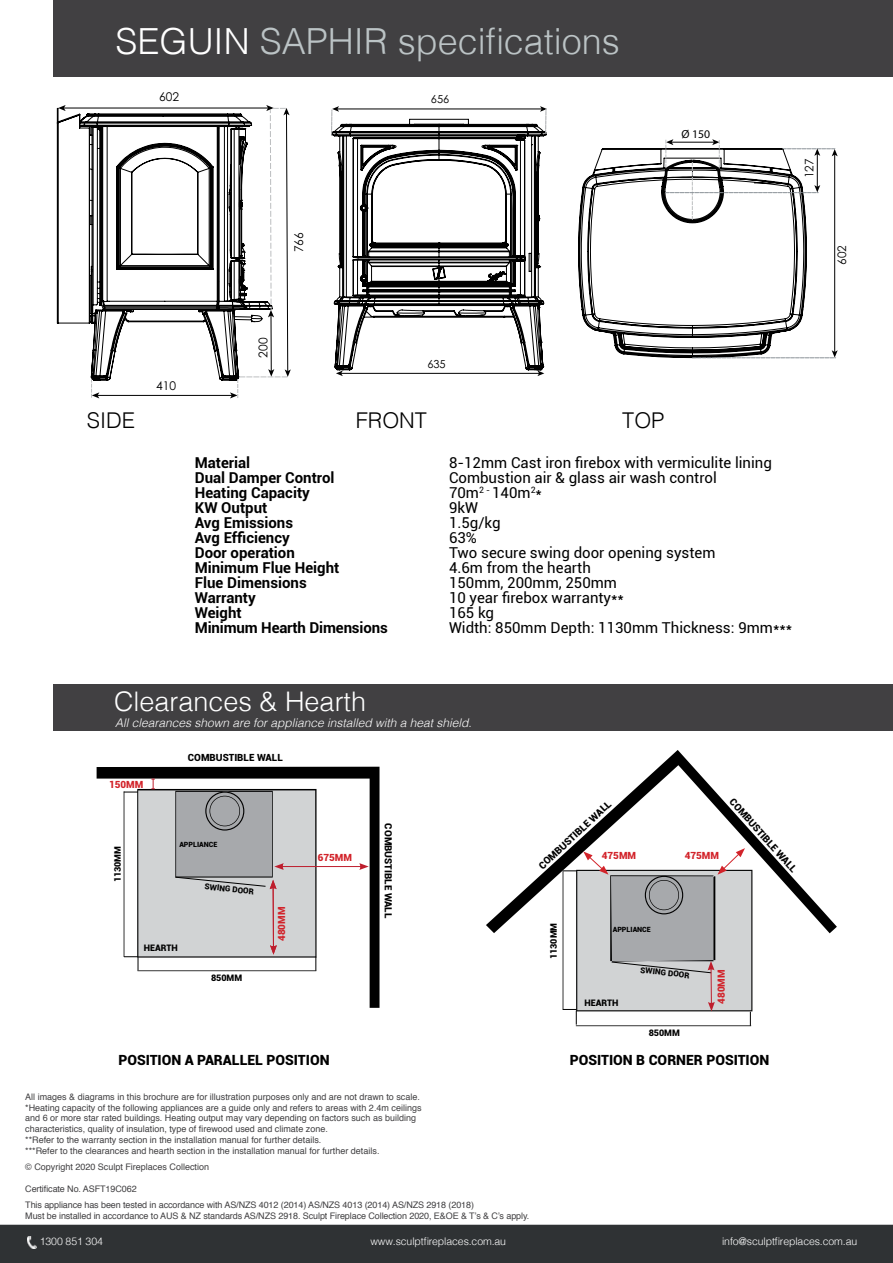
<style>
.page{position:relative;width:893px;height:1263px;background:#fff}
.page>*{position:absolute;margin:0;border:0;box-sizing:border-box;transform-origin:0 0}
.t1{font:300 36px "Helvetica";color:#bbc3c5}
.t2{font:300 27px "Helvetica";color:#fff}
.t3{font:300 21.75px "Helvetica";color:#000}
.t4{font:15px/15px "Roboto";color:#000}
.t5{font:700 15px/15px "Roboto";color:#000}
.t6{font:900 13.95px "Roboto";color:#000}
.t7{font:12.15px "Century Gothic";color:#000}
.t8{font:italic 300 12px "Helvetica";color:#fff}
.t9{font:12px "Century Gothic";letter-spacing:-.01em;color:#000}
.t10{font:11.7px "Century Gothic";color:#000}
.t11{font:condensed 11.7px "Helvetica";color:#000}
.t12{font:11.1px "Century Gothic";color:#000}
.t13{font:300 10.5px "Helvetica";letter-spacing:-.01em;color:#fff}
.t14{font:900 9.9px "Roboto";color:#000}
.t15{font:900 9.9px "Roboto";color:#d2232a}
.t16{font:9px/10.8px "Helvetica";color:#414042}
.t17{font:900 9px "Roboto";color:#000}
.t18{font:900 8.1px "Roboto";color:#000}
.t19{font:900 7.2px "Roboto";color:#000}
.s1{color:#fff}
.s2{font-style:normal}
</style>
<div class="page">
<div style="left:53px;top:0;width:840px;height:77px;background:#414042"></div>
<div style="left:53px;top:684px;width:840px;height:47px;background:#414042"></div>
<svg style="left:486px;top:750px;width:351px;height:183px"></svg>
<div style="left:0;top:1225px;width:893px;height:38px;background:#2f3234"></div>
<svg style="left:331px;top:119px;width:216px;height:252px"></svg>
<hr style="left:337px;top:109px;width:205px;height:1px;background:#000">
<svg style="left:331px;top:106px;width:8px;height:29px"></svg>
<svg style="left:540px;top:106px;width:7px;height:28px"></svg>
<hr style="left:341px;top:373px;width:198px;height:1px;background:#000">
<svg style="left:336px;top:370px;width:7px;height:6px"></svg>
<svg style="left:537px;top:370px;width:7px;height:6px"></svg>
<svg style="left:57px;top:108px;width:173px;height:273px"></svg>
<hr style="left:97px;top:395px;width:135px;height:1px;background:#000">
<svg style="left:91px;top:379px;width:8px;height:19px"></svg>
<hr style="left:63px;top:108px;width:205px;height:1px;background:#000">
<svg style="left:58px;top:105px;width:8px;height:6px"></svg>
<svg style="left:230px;top:105px;width:61px;height:293px"></svg>
<svg style="left:578px;top:148px;width:229px;height:210px"></svg>
<hr style="left:834px;top:154px;width:1px;height:198px;background:#000">
<svg style="left:665px;top:139px;width:173px;height:81px"></svg>
<svg style="left:693px;top:350px;width:145px;height:9px"></svg>
<svg style="left:97px;top:767px;width:282px;height:241px"></svg>
<hr style="left:281px;top:866px;width:81px;height:1px;background:#be1e2d">
<svg style="left:359px;top:863px;width:10px;height:7px"></svg>
<svg style="left:124px;top:779px;width:193px;height:192px"></svg>
<svg style="left:563px;top:848px;width:189px;height:178px"></svg>
<h1 class="t1" style="left:116px;top:11px;width:506px"><span class="s1">SEGUIN</span> SAPHIR specifications</h1>
<h3 class="t9" style="left:159px;top:89px;width:22px">602</h3>
<h3 class="t7" style="left:290px;top:252px;width:21px;rotate:-90deg">766</h3>
<p class="t12" style="left:431px;top:91px;width:20px">656</p>
<p class="t11" style="left:682px;top:127px;width:30px">Ø 150</p>
<p class="t10" style="left:801px;top:178px;width:21px;rotate:-90deg">127</p>
<p class="t10" style="left:834px;top:265px;width:21px;rotate:-90deg">602</p>
<h3 class="t9" style="left:156px;top:378px;width:22px">410</h3>
<h3 class="t7" style="left:255px;top:358px;width:21px;rotate:-90deg">200</h3>
<p class="t12" style="left:427px;top:356px;width:20px">635</p>
<h3 class="t3" style="left:87px;top:402px;width:50px">SIDE</h3>
<h3 class="t3" style="left:356px;top:402px;width:73px">FRONT</h3>
<h3 class="t3" style="left:622px;top:402px;width:44px">TOP</h3>
<h3 class="t5" style="left:195px;top:455px;width:194px">Material<br>Dual Damper Control<br>Heating Capacity<br>KW Output<br>Avg Emissions<br>Avg Efficiency<br>Door operation<br>Minimum Flue Height<br>Flue Dimensions<br>Warranty<br>Weight<br>Minimum Hearth Dimensions</h3>
<h2 class="t2" style="left:114px;top:678px;width:254px">Clearances &amp; Hearth</h2>
<p class="t4" style="left:449px;top:454px;width:345px">8-12mm Cast iron firebox with vermiculite lining<br>Combustion air &amp; glass air wash control<br>70m<sup>2</sup> <sup>-</sup> 140m<sup>2</sup>*<br>9kW<br>1.5g/kg<br>63%<br>Two secure swing door opening system<br>4.6m from the hearth<br>150mm, 200mm, 250mm<br>10 year firebox warranty**<br>165 kg<br>Width: 850mm Depth: 1130mm Thickness: 9mm***</p>
<h3 class="t8" style="left:115px;top:712px;width:358px">All clearances shown are for appliance installed with a heat shield<span class="s2">.</span></h3>
<p class="t15" style="left:109px;top:777px;width:36px">150MM</p>
<p class="t17" style="left:111px;top:882px;width:38px;rotate:-90deg">1130MM</p>
<p class="t14" style="left:188px;top:751px;width:96px">COMBUSTIBLE WALL</p>
<p class="t19" style="left:179px;top:839px;width:40px">APPLIANCE</p>
<p class="t18" style="left:206px;top:881px;width:51px;rotate:6deg">SW ING DOOR</p>
<p class="t15" style="left:275px;top:941px;width:36px;rotate:-90deg">480MM</p>
<p class="t17" style="left:144px;top:941px;width:35px">HEARTH</p>
<p class="t17" style="left:211px;top:971px;width:33px">850MM</p>
<p class="t15" style="left:318px;top:851px;width:36px">675MM</p>
<p class="t14" style="left:395px;top:823px;width:96px;rotate:90deg">COMBUSTIBLE WALL</p>
<p class="t14" style="left:535px;top:862px;width:96px;rotate:-43deg">COMBUSTIBLE WALL</p>
<p class="t15" style="left:602px;top:848px;width:36px">475MM</p>
<p class="t17" style="left:547px;top:959px;width:38px;rotate:-90deg">1130MM</p>
<p class="t19" style="left:613px;top:924px;width:40px">APPLIANCE</p>
<p class="t15" style="left:685px;top:848px;width:36px">475MM</p>
<p class="t14" style="left:737px;top:795px;width:96px;rotate:48deg">COMBUSTIBLE WALL</p>
<p class="t17" style="left:584px;top:996px;width:35px">HEARTH</p>
<p class="t18" style="left:641px;top:964px;width:51px;rotate:6deg">SW ING DOOR</p>
<p class="t17" style="left:649px;top:1027px;width:33px">850MM</p>
<p class="t15" style="left:714px;top:1004px;width:36px;rotate:-90deg">480MM</p>
<h3 class="t6" style="left:118px;top:1050px;width:213px">POSITION A PARALLEL POSITION</h3>
<h3 class="t6" style="left:570px;top:1050px;width:201px">POSITION B CORNER POSITION</h3>
<p class="t16" style="left:25px;top:1091px;width:398px">All images &amp; diagrams in this brochure are for illustration purposes only and are not drawn to scale. *Heating capacity of the following appliances are a guide only and refers to areas with 2.4m ceilings and 6 or more star rated buildings. Heating output may vary depending on factors such as building characteristics, quality of insulation, type of firewood used and climate zone.<br>**Refer to the warranty section in the installation manual for further details.<br>***Refer to the clearances and hearth section in the installation manual for further details.</p>
<p class="t16" style="left:25px;top:1162px;width:185px">© Copyright 2020 Sculpt Fireplaces Collection</p>
<p class="t16" style="left:25px;top:1183px;width:113px">Certificate No. ASFT19C062</p>
<p class="t16" style="left:25px;top:1199px;width:506px">This appliance has been tested in accordance with AS/NZS 4012 (2014) AS/NZS 4013 (2014) AS/NZS 2918 (2018)<br>Must be installed in accordance to AUS &amp; NZ standards AS/NZS 2918. Sculpt Fireplace Collection 2020, E&amp;OE &amp; T’s &amp; C’s apply.</p>
<p class="t13" style="left:40px;top:1232px;width:65px">1300 851 304</p>
<p class="t13" style="left:370px;top:1232px;width:137px">www.sculptfireplaces.com.au</p>
<p class="t13" style="left:722px;top:1232px;width:137px">info@sculptfireplaces.com.au</p>
</div>
